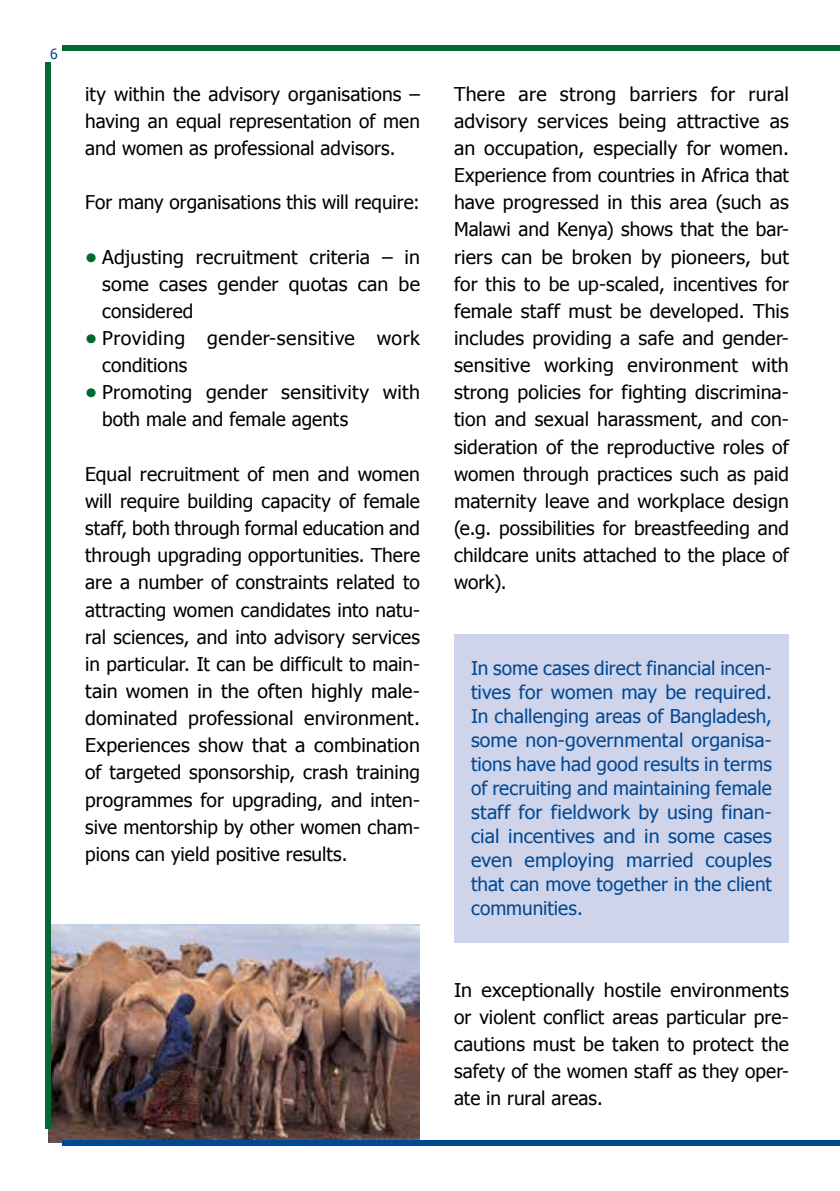
<style>
.page{position:relative;width:840px;height:1191px;background:#fff}
.page>*{position:absolute;margin:0;border:0;box-sizing:border-box;transform-origin:0 0}
.t1{font:19px/27.2px "Tahoma";letter-spacing:.005em;color:#000;text-align:justify}
.t2{font:19px/24px "Tahoma";letter-spacing:.005em;color:#004993;text-align:justify}
.t3{font:19px/27.2px "Tahoma";letter-spacing:.025em;color:#000}
.t4{font:14px "Tahoma";color:#004993}
.s1{font-weight:700;color:#006833}
</style>
<div class="page">
<div style="left:454px;top:634px;width:334px;height:308px;background:#cfd4ea"></div>
<img style="left:48px;top:925px;width:372px;height:217px">
<div style="left:62px;top:45px;width:777px;height:6px;background:#006833"></div>
<div style="left:62px;top:1140px;width:777px;height:5px;background:#004993"></div>
<div style="left:45px;top:62px;width:6px;height:1066px;background:#006833"></div>
<p class="t4" style="left:50px;top:45px;width:9px">6</p>
<p class="t1" style="left:85px;top:79px;width:336px">ity within the advisory organisations – having an equal representation of men and women as professional advisors.</p>
<p class="t1" style="left:85px;top:188px;width:336px">For many organisations this will require:</p>
<p class="t1" style="left:102px;top:242px;width:319px;text-indent:-17px"><span class="s1">•</span> Adjusting recruitment criteria – in some cases gender quotas can be considered</p>
<p class="t3" style="left:102px;top:324px;width:319px;text-indent:-17px"><span class="s1">•</span> Providing gender-sensitive work conditions</p>
<p class="t1" style="left:102px;top:378px;width:319px;text-indent:-17px"><span class="s1">•</span> Promoting gender sensitivity with both male and female agents</p>
<p class="t1" style="left:85px;top:459px;width:336px">Equal recruitment of men and women will require building capacity of female staff, both through formal education and through upgrading opportunities. There are a number of constraints related to attracting women candidates into natu&shy;ral sciences, and into advisory services in particular. It can be difficult to main&shy;tain women in the often highly male&shy;dominated professional environment.<br>Experiences show that a combination of targeted sponsorship, crash training programmes for upgrading, and inten&shy;sive mentorship by other women cham&shy;pions can yield positive results.</p>
<p class="t1" style="left:454px;top:79px;width:336px">There are strong barriers for rural advisory services being attractive as an occupation, especially for women.<br>Experience from countries in Africa that have progressed in this area (such as Malawi and Kenya) shows that the bar&shy;riers can be broken by pioneers, but for this to be up-scaled, incentives for female staff must be developed. This includes providing a safe and gender&shy;sensitive working environment with strong policies for fighting discrimina&shy;tion and sexual harassment, and con&shy;sideration of the reproductive roles of women through practices such as paid maternity leave and workplace design (e.g. possibilities for breastfeeding and childcare units attached to the place of work).</p>
<p class="t2" style="left:471px;top:655px;width:302px">In some cases direct financial incen&shy;tives for women may be required.<br>In challenging areas of Bangladesh, some non-governmental organisa&shy;tions have had good results in terms of recruiting and maintaining female staff for fieldwork by using finan&shy;cial incentives and in some cases even employing married couples that can move together in the client communities.</p>
<p class="t1" style="left:454px;top:975px;width:336px">In exceptionally hostile environments or violent conflict areas particular pre&shy;cautions must be taken to protect the safety of the women staff as they oper&shy;ate in rural areas.</p>
</div>
